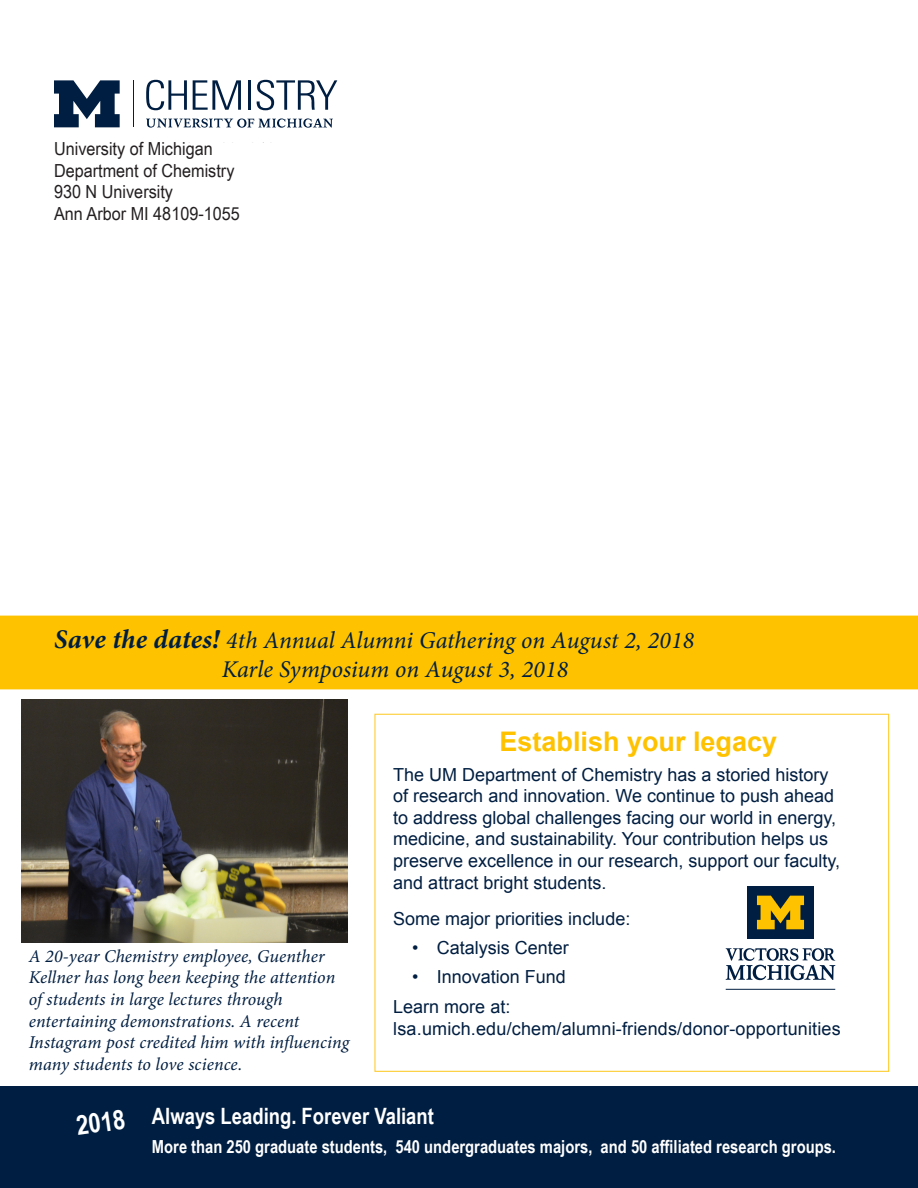
<style>
.page{position:relative;width:918px;height:1188px;background:#fff}
.page>*{position:absolute;margin:0;border:0;box-sizing:border-box;transform-origin:0 0}
.t1{font:700 27px "Arial";color:#fec200}
.t2{font:700 27px "Arial Narrow";color:#fff}
.t3{font:italic 24px/28.8px "Minion Pro";color:#001e41}
.t4{font:700 22.5px "Arial Narrow";color:#fff}
.t5{font:18px/21.6px "Arial";color:#001e41}
.t6{font:italic 18px/21.6px "Minion Pro";color:#001e41}
.t7{font:700 18px "Arial Narrow";color:#fff}
.t8{font:18px/21.6px "Arial Narrow";color:#231f20;scale:1.1 1}
.s1{font-weight:700;font-size:27px}
</style>
<div class="page">
<div style="left:0;top:1086px;width:918px;height:102px;background:#001e41"></div>
<div style="left:0;top:616px;width:918px;height:73px;background:#fec200"></div>
<svg style="left:54px;top:80px;width:66px;height:47px"></svg>
<svg style="left:146px;top:118px;width:187px;height:10px"></svg>
<hr style="left:133px;top:80px;width:1px;height:47px;background:#001e41">
<svg style="left:146px;top:80px;width:41px;height:30px"></svg>
<svg style="left:193px;top:80px;width:48px;height:30px"></svg>
<hr style="left:248px;top:80px;width:3px;height:30px;background:#001e41">
<svg style="left:256px;top:80px;width:81px;height:30px"></svg>
<div style="left:747px;top:886px;width:67px;height:53px;background:#001e41"></div>
<svg style="left:757px;top:896px;width:47px;height:33px"></svg>
<hr style="left:726px;top:989px;width:109px;height:1px;background:#001e41">
<svg style="left:726px;top:948px;width:109px;height:32px"></svg>
<img style="left:22px;top:700px;width:325px;height:243px">
<p class="t8" style="left:54px;top:137px;width:171px">University of Michigan<br>Department of Chemistry<br>930 N University<br>Ann Arbor MI 48109-1055</p>
<h2 class="t3" style="left:222px;top:626px;width:474px;text-indent:-168px"><span class="s1">Save the dates!</span> 4th Annual Alumni Gathering on August 2, 2018<br>Karle Symposium on August 3, 2018</h2>
<p class="t6" style="left:29px;top:945px;width:322px">A 20-year Chemistry employee, Guenther Kellner has long been keeping the attention of students in large lectures through entertaining demonstrations. A recent Instagram post credited him with influencing many students to love science.</p>
<h1 class="t1" style="left:500px;top:723px;width:279px">Establish your legacy</h1>
<p class="t5" style="left:393px;top:764px;width:448px">The UM Department of Chemistry has a storied history of research and innovation. We continue to push ahead to address global challenges facing our world in energy, medicine, and sustainability. Your contribution helps us preserve excellence in our research, support our faculty, and attract bright students.</p>
<p class="t5" style="left:393px;top:908px;width:239px">Some major priorities include:</p>
<p class="t5" style="left:412px;top:937px;width:158px">• Catalysis Center</p>
<p class="t5" style="left:393px;top:962px;width:174px;line-height:29.7px;text-indent:19px">• Innovation Fund<br>Learn more at:</p>
<p class="t5" style="left:393px;top:1018px;width:449px">lsa.umich.edu/chem/alumni-friends/donor-opportunities</p>
<h1 class="t2" style="left:74px;top:1105px;width:51px;rotate:-8deg">2018</h1>
<p class="t4" style="left:152px;top:1099px;width:284px">Always Leading. Forever Valiant</p>
<p class="t7" style="left:152px;top:1133px;width:686px">More than 250 graduate students, 540 undergraduates majors, and 50 affiliated research groups.</p>
</div>
